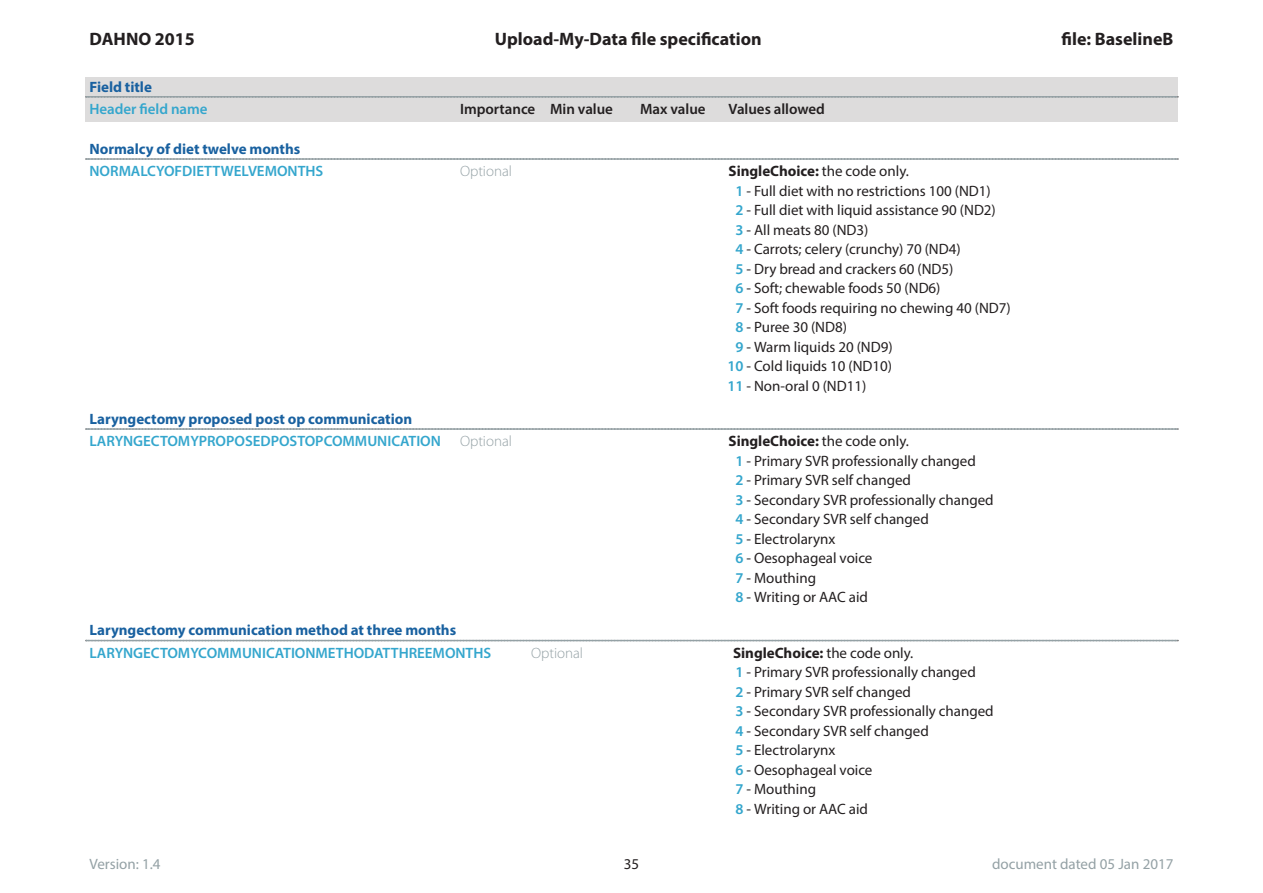
<style>
.page{position:relative;width:1263px;height:893px;background:#fff}
.page>*{position:absolute;margin:0;border:0;box-sizing:border-box;transform-origin:0 0}
.t1{font:700 18px "Myriad Pro";color:#231f20}
.t2{font:15px/19.5px "Myriad Pro";color:#231f20}
.t3{font:600 15px "Myriad Pro";color:#34a6cd}
.t4{font:700 15px "Myriad Pro";color:#1961a0}
.t5{font:600 15px "Myriad Pro";color:#231f20}
.t6{font:15px "Myriad Pro";color:#94a1a5}
.t7{font:700 15px "Myriad Pro";color:#231f20}
.t8{font:300 15px "Myriad Pro";color:#94a1a5}
.s1{font-weight:400}
.s2{font-weight:600;color:#34a6cd}
.s3{font-weight:700}
</style>
<div class="page">
<div style="left:85px;top:77px;width:1093px;height:45px;background:#dddcdc"></div>
<hr style="left:86px;top:96px;width:1091px;height:2px;background:#94a1a5">
<hr style="left:86px;top:158px;width:1091px;height:2px;background:#94a1a5">
<hr style="left:86px;top:428px;width:1091px;height:2px;background:#94a1a5">
<hr style="left:86px;top:640px;width:1091px;height:1px;background:#94a1a5">
<p class="t1" style="left:90px;top:28px;width:107px">DAHNO 2015</p>
<p class="t1" style="left:495px;top:28px;width:268px">Upload-My-Data file specification</p>
<p class="t1" style="left:1061px;top:28px;width:113px">file: BaselineB</p>
<p class="t4" style="left:90px;top:77px;width:64px">Field title</p>
<p class="t3" style="left:90px;top:99px;width:120px">Header field name</p>
<p class="t5" style="left:460px;top:99px;width:154px">Importance Min value</p>
<p class="t5" style="left:640px;top:99px;width:67px">Max value</p>
<p class="t5" style="left:729px;top:99px;width:98px">Values allowed</p>
<p class="t4" style="left:90px;top:139px;width:212px">Normalcy of diet twelve months</p>
<p class="t3" style="left:90px;top:162px;width:235px">NORMALCYOFDIETTWELVEMONTHS</p>
<p class="t8" style="left:460px;top:162px;width:53px">Optional</p>
<p class="t7" style="left:729px;top:161px;width:182px">SingleChoice: <span class="s1">the code only.</span></p>
<p class="t2" style="left:736px;top:181px;width:257px"><span class="s2">1</span> - Full diet with no restrictions 100 (ND1)</p>
<p class="t2" style="left:736px;top:200px;width:262px"><span class="s2">2</span> - Full diet with liquid assistance 90 (ND2)</p>
<p class="t2" style="left:736px;top:220px;width:134px"><span class="s2">3</span> - All meats 80 (ND3)</p>
<p class="t2" style="left:736px;top:239px;width:227px"><span class="s2">4</span> - Carrots; celery (crunchy) 70 (ND4)</p>
<p class="t2" style="left:736px;top:259px;width:219px"><span class="s2">5</span> - Dry bread and crackers 60 (ND5)</p>
<p class="t2" style="left:736px;top:278px;width:206px"><span class="s2">6</span> - Soft; chewable foods 50 (ND6)</p>
<p class="t2" style="left:736px;top:298px;width:277px"><span class="s2">7</span> - Soft foods requiring no chewing 40 (ND7)</p>
<p class="t2" style="left:736px;top:317px;width:113px"><span class="s2">8</span> - Puree 30 (ND8)</p>
<p class="t2" style="left:736px;top:337px;width:158px"><span class="s2">9</span> - Warm liquids 20 (ND9)</p>
<p class="t2" style="left:728px;top:356px;width:166px"><span class="s2">10</span> - Cold liquids 10 (ND10)</p>
<p class="t2" style="left:728px;top:376px;width:140px"><span class="s2">11</span> - Non-oral 0 (ND11)</p>
<p class="t4" style="left:90px;top:409px;width:324px">Laryngectomy proposed post op communication</p>
<p class="t3" style="left:90px;top:432px;width:353px">LARYNGECTOMYPROPOSEDPOSTOPCOMMUNICATION</p>
<p class="t8" style="left:460px;top:432px;width:53px">Optional</p>
<p class="t2" style="left:736px;top:431px;width:260px;text-indent:-7px"><span class="s3">SingleChoice:</span> the code only.<br><span class="s2">1</span> - Primary SVR professionally changed<br><span class="s2">2</span> - Primary SVR self changed<br><span class="s2">3</span> - Secondary SVR professionally changed<br><span class="s2">4</span> - Secondary SVR self changed<br><span class="s2">5</span> - Electrolarynx<br><span class="s2">6</span> - Oesophageal voice<br><span class="s2">7</span> - Mouthing<br><span class="s2">8</span> - Writing or AAC aid</p>
<p class="t4" style="left:90px;top:620px;width:368px">Laryngectomy communication method at three months</p>
<p class="t3" style="left:90px;top:643px;width:403px">LARYNGECTOMYCOMMUNICATIONMETHODATTHREEMONTHS</p>
<p class="t8" style="left:531px;top:644px;width:53px">Optional</p>
<p class="t2" style="left:733px;top:643px;width:262px"><span class="s3">SingleChoice:</span> the code only.<br><span class="s2">1</span> - Primary SVR professionally changed<br><span class="s2">2</span> - Primary SVR self changed<br><span class="s2">3</span> - Secondary SVR professionally changed<br><span class="s2">4</span> - Secondary SVR self changed<br><span class="s2">5</span> - Electrolarynx<br><span class="s2">6</span> - Oesophageal voice<br><span class="s2">7</span> - Mouthing<br><span class="s2">8</span> - Writing or AAC aid</p>
<p class="t6" style="left:90px;top:854px;width:73px">Version: 1.4</p>
<p class="t2" style="left:624px;top:854px;width:17px">35</p>
<p class="t6" style="left:992px;top:854px;width:183px">document dated 05 Jan 2017</p>
</div>
